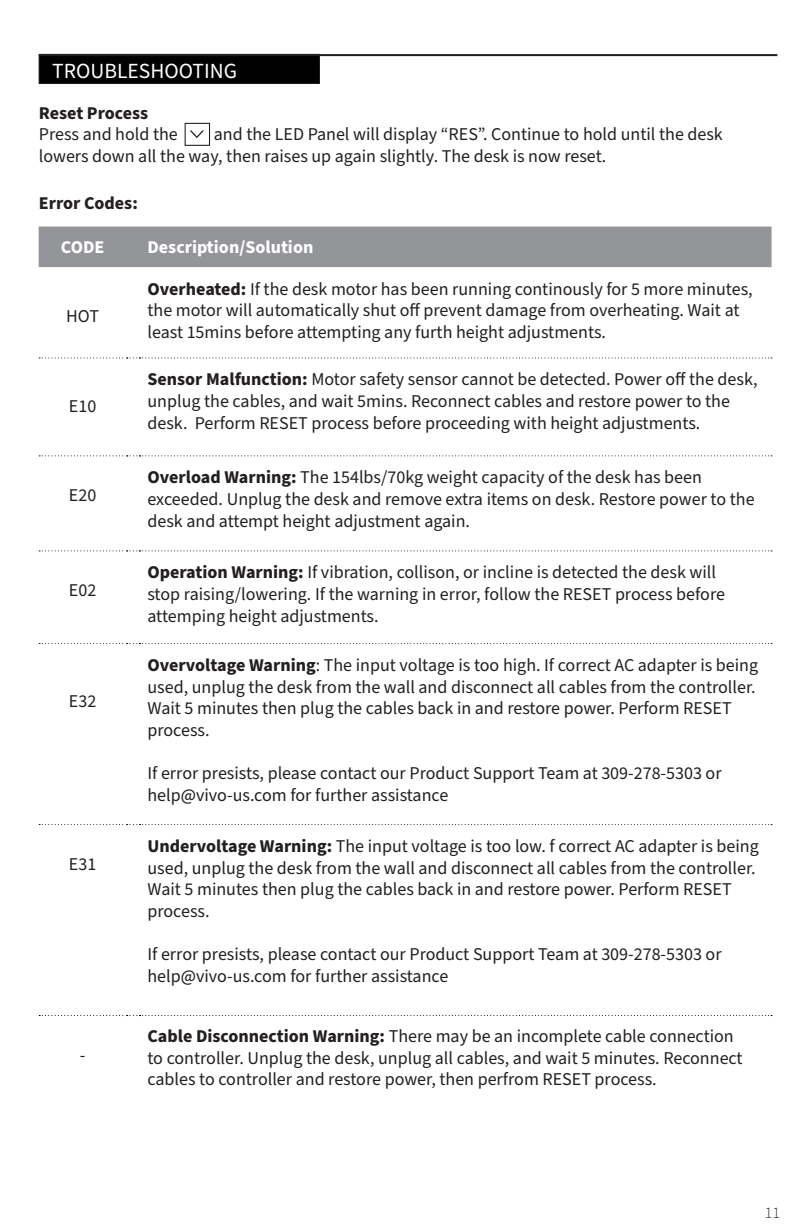
<style>
.page{position:relative;width:792px;height:1224px;background:#fff}
.page>*{position:absolute;margin:0;border:0;box-sizing:border-box;transform-origin:0 0}
.t1{font:21.6px "Source Sans Pro";color:#fff}
.t2{font:18px/21.6px "Source Sans Pro";color:#231f20}
.t3{font:700 18px "Source Sans Pro";color:#fff}
.t4{font:700 18px "Source Sans Pro";color:#231f20}
.t5{font:300 16px "Source Sans Pro";color:#231f20}
.s1{font-weight:700}
</style>
<div class="page">
<div style="left:39px;top:54px;width:280px;height:30px;background:#000"></div>
<div style="left:39px;top:54px;width:281px;height:30px;border:1px solid #231f20"></div>
<hr style="left:39px;top:54px;width:738px;height:2px;background:#231f20">
<div style="left:39px;top:227px;width:733px;height:40px;background:#939598"></div>
<svg style="left:39px;top:357px;width:733px;height:1px"></svg>
<svg style="left:39px;top:455px;width:733px;height:1px"></svg>
<svg style="left:39px;top:550px;width:733px;height:1px"></svg>
<svg style="left:39px;top:643px;width:733px;height:1px"></svg>
<svg style="left:39px;top:824px;width:733px;height:1px"></svg>
<svg style="left:39px;top:1015px;width:733px;height:1px"></svg>
<svg style="left:190px;top:131px;width:14px;height:7px"></svg>
<div style="left:185px;top:123px;width:25px;height:23px;border:1px solid #231f20"></div>
<p class="t1" style="left:52px;top:57px;width:186px">TROUBLESHOOTING</p>
<p class="t4" style="left:39px;top:100px;width:111px">Reset Process</p>
<p class="t2" style="left:39px;top:124px;width:140px">Press and hold the</p>
<p class="t2" style="left:39px;top:124px;width:686px;text-indent:175px">and the LED Panel will display “RES”. Continue to hold until the desk lowers down all the way, then raises up again slightly. The desk is now reset.</p>
<p class="t4" style="left:39px;top:191px;width:101px">Error Codes:</p>
<p class="t3" style="left:61px;top:235px;width:45px">CODE</p>
<p class="t3" style="left:147px;top:235px;width:167px">Description/Solution</p>
<p class="t2" style="left:66px;top:305px;width:34px">HOT</p>
<p class="t2" style="left:69px;top:396px;width:29px">E10</p>
<p class="t2" style="left:69px;top:485px;width:29px">E20</p>
<p class="t2" style="left:69px;top:580px;width:29px">E02</p>
<p class="t2" style="left:69px;top:691px;width:29px">E32</p>
<p class="t2" style="left:69px;top:854px;width:29px">E31</p>
<p class="t2" style="left:80px;top:1045px;width:7px">-</p>
<p class="t2" style="left:147px;top:278px;width:607px"><span class="s1">Overheated:</span> If the desk motor has been running continously for 5 more minutes, the motor will automatically shut off prevent damage from overheating. Wait at least 15mins before attempting any furth height adjustments.</p>
<p class="t2" style="left:147px;top:369px;width:612px"><span class="s1">Sensor Malfunction:</span> Motor safety sensor cannot be detected. Power off the desk, unplug the cables, and wait 5mins. Reconnect cables and restore power to the desk. Perform RESET process before proceeding with height adjustments.</p>
<p class="t2" style="left:147px;top:467px;width:609px"><span class="s1">Overload Warning:</span> The 154lbs/70kg weight capacity of the desk has been exceeded. Unplug the desk and remove extra items on desk. Restore power to the desk and attempt height adjustment again.</p>
<p class="t2" style="left:147px;top:562px;width:579px"><span class="s1">Operation Warning:</span> If vibration, collison, or incline is detected the desk will stop raising/lowering. If the warning in error, follow the RESET process before attemping height adjustments.</p>
<p class="t2" style="left:147px;top:655px;width:612px"><span class="s1">Overvoltage Warning</span>: The input voltage is too high. If correct AC adapter is being used, unplug the desk from the wall and disconnect all cables from the controller.<br>Wait 5 minutes then plug the cables back in and restore power. Perform RESET process.</p>
<p class="t2" style="left:147px;top:763px;width:576px">If error presists, please contact our Product Support Team at 309-278-5303 or help@vivo-us.com for further assistance</p>
<p class="t2" style="left:147px;top:836px;width:613px"><span class="s1">Undervoltage Warning:</span> The input voltage is too low. f correct AC adapter is being used, unplug the desk from the wall and disconnect all cables from the controller.<br>Wait 5 minutes then plug the cables back in and restore power. Perform RESET process.</p>
<p class="t2" style="left:147px;top:944px;width:576px">If error presists, please contact our Product Support Team at 309-278-5303 or help@vivo-us.com for further assistance</p>
<p class="t2" style="left:147px;top:1026px;width:597px"><span class="s1">Cable Disconnection Warning:</span> There may be an incomplete cable connection to controller. Unplug the desk, unplug all cables, and wait 5 minutes. Reconnect cables to controller and restore power, then perfrom RESET process.</p>
<p class="t5" style="left:765px;top:1202px;width:17px">11</p>
</div>
